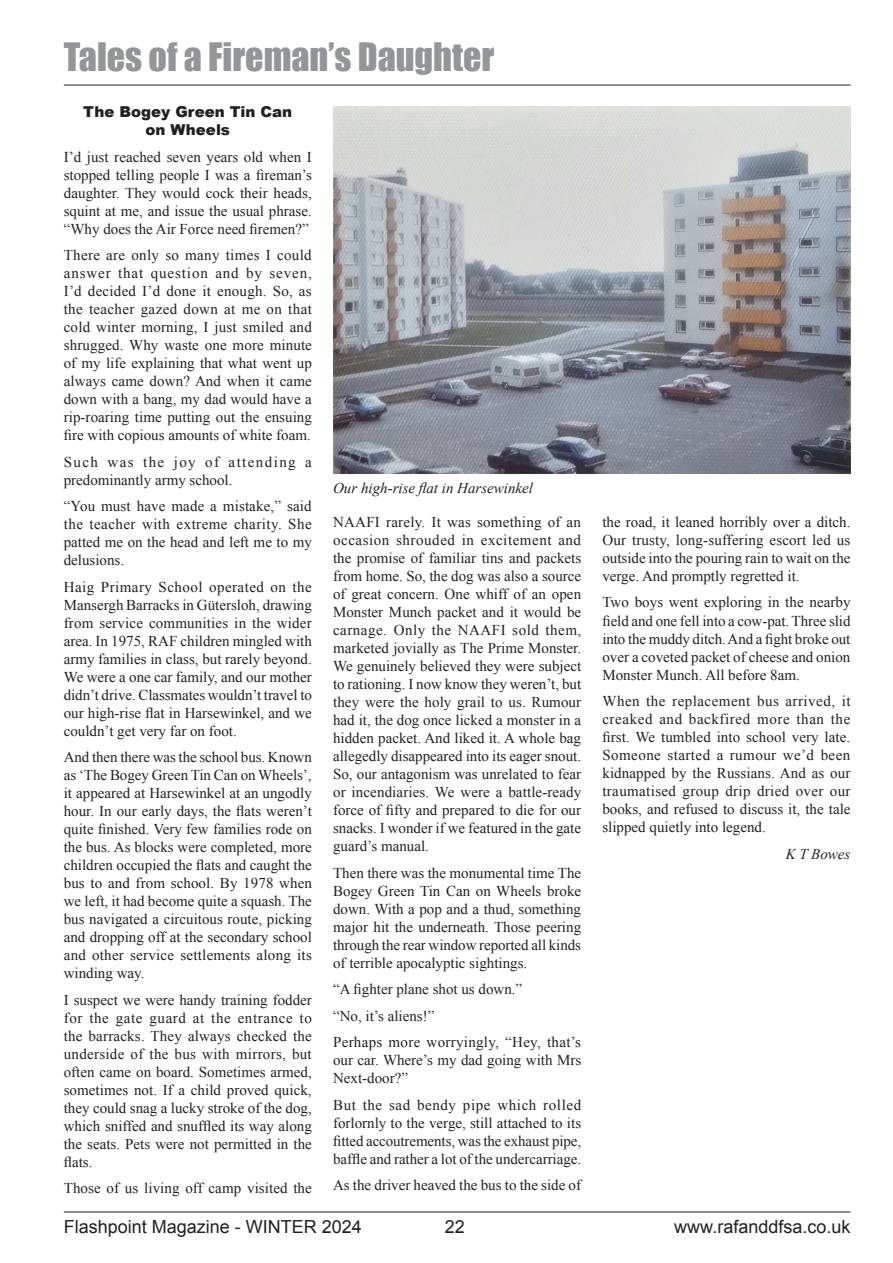
<style>
.page{position:relative;width:893px;height:1263px;background:#fff}
.page>*{position:absolute;margin:0;border:0;box-sizing:border-box;transform-origin:0 0}
.PAGE_HEADING{font:36px "Impact";color:#939598}
.t1{font:18px "Arial";color:#231f20}
.BODY{font:15px/18px "Times New Roman";color:#231f20;text-align:justify}
.Author{font:italic 15px "Times New Roman";color:#231f20}
._10PT_SUB_HEADING{font:900 15px/18px "Arial";color:#231f20;text-align:center}
</style>
<div class="page">
<hr style="left:64px;top:85px;width:787px;height:1px;background:#231f20">
<hr style="left:64px;top:1211px;width:787px;height:1px;background:#231f20">
<img style="left:333px;top:106px;width:517px;height:368px">
<p class="PAGE_HEADING" style="left:64px;top:29px;width:432px">Tales of a Fireman’s Daughter</p>
<p class="_10PT_SUB_HEADING" style="left:83px;top:102px;width:211px">The Bogey Green Tin Can on Wheels</p>
<p class="BODY" style="left:64px;top:147px;width:250px">I’d just reached seven years old when I stopped telling people I was a fireman’s daughter. They would cock their heads, squint at me, and issue the usual phrase. “Why does the Air Force need firemen?”</p>
<p class="BODY" style="left:64px;top:246px;width:250px">There are only so many times I could answer that question and by seven, I’d decided I’d done it enough. So, as the teacher gazed down at me on that cold winter morning, I just smiled and shrugged. Why waste one more minute of my life explaining that what went up always came down? And when it came down with a bang, my dad would have a rip-roaring time putting out the ensuing fire with copious amounts of white foam.</p>
<p class="BODY" style="left:64px;top:452px;width:250px">Such was the joy of attending a predominantly army school.</p>
<p class="BODY" style="left:64px;top:497px;width:250px">“You must have made a mistake,” said the teacher with extreme charity. She patted me on the head and left me to my delusions.</p>
<p class="BODY" style="left:64px;top:577px;width:250px">Haig Primary School operated on the Mansergh Barracks in Gütersloh, drawing from service communities in the wider area. In 1975, RAF children mingled with army families in class, but rarely beyond.<br>We were a one car family, and our mother didn’t drive. Classmates wouldn’t travel to our high-rise flat in Harsewinkel, and we couldn’t get very far on foot.</p>
<p class="BODY" style="left:64px;top:748px;width:250px">And then there was the school bus. Known as ‘The Bogey Green Tin Can on Wheels’, it appeared at Harsewinkel at an ungodly hour. In our early days, the flats weren’t quite finished. Very few families rode on the bus. As blocks were completed, more children occupied the flats and caught the bus to and from school. By 1978 when we left, it had become quite a squash. The bus navigated a circuitous route, picking and dropping off at the secondary school and other service settlements along its winding way.</p>
<p class="BODY" style="left:64px;top:990px;width:250px">I suspect we were handy training fodder for the gate guard at the entrance to the barracks. They always checked the underside of the bus with mirrors, but often came on board. Sometimes armed, sometimes not. If a child proved quick, they could snag a lucky stroke of the dog, which sniffed and snuffled its way along the seats. Pets were not permitted in the flats.</p>
<p class="BODY" style="left:64px;top:1179px;width:250px">Those of us living off camp visited the</p>
<p class="Author" style="left:333px;top:477px;width:201px">Our high-rise flat in Harsewinkel</p>
<p class="BODY" style="left:333px;top:513px;width:250px">NAAFI rarely. It was something of an occasion shrouded in excitement and the promise of familiar tins and packets from home. So, the dog was also a source of great concern. One whiff of an open Monster Munch packet and it would be carnage. Only the NAAFI sold them, marketed jovially as The Prime Monster.<br>We genuinely believed they were subject to rationing. I now know they weren’t, but they were the holy grail to us. Rumour had it, the dog once licked a monster in a hidden packet. And liked it. A whole bag allegedly disappeared into its eager snout.<br>So, our antagonism was unrelated to fear or incendiaries. We were a battle-ready force of fifty and prepared to die for our snacks. I wonder if we featured in the gate guard’s manual.</p>
<p class="BODY" style="left:333px;top:863px;width:250px">Then there was the monumental time The Bogey Green Tin Can on Wheels broke down. With a pop and a thud, something major hit the underneath. Those peering through the rear window reported all kinds of terrible apocalyptic sightings.</p>
<p class="BODY" style="left:333px;top:980px;width:191px">“A fighter plane shot us down.”</p>
<p class="BODY" style="left:333px;top:1006px;width:103px">“No, it’s aliens!”</p>
<p class="BODY" style="left:333px;top:1033px;width:250px">Perhaps more worryingly, “Hey, that’s our car. Where’s my dad going with Mrs Next-door?”</p>
<p class="BODY" style="left:333px;top:1095px;width:250px">But the sad bendy pipe which rolled forlornly to the verge, still attached to its fitted accoutrements, was the exhaust pipe, baffle and rather a lot of the undercarriage.</p>
<p class="BODY" style="left:333px;top:1176px;width:250px">As the driver heaved the bus to the side of</p>
<p class="BODY" style="left:602px;top:513px;width:250px">the road, it leaned horribly over a ditch.<br>Our trusty, long-suffering escort led us outside into the pouring rain to wait on the verge. And promptly regretted it.</p>
<p class="BODY" style="left:602px;top:593px;width:250px">Two boys went exploring in the nearby field and one fell into a cow-pat. Three slid into the muddy ditch. And a fight broke out over a coveted packet of cheese and onion Monster Munch. All before 8am.</p>
<p class="BODY" style="left:602px;top:692px;width:250px">When the replacement bus arrived, it creaked and backfired more than the first. We tumbled into school very late.<br>Someone started a rumour we’d been kidnapped by the Russians. And as our traumatised group drip dried over our books, and refused to discuss it, the tale slipped quietly into legend.</p>
<p class="Author" style="left:786px;top:843px;width:66px">K T Bowes</p>
<p class="t1" style="left:64px;top:1215px;width:300px">Flashpoint Magazine - WINTER 2024</p>
<p class="t1" style="left:445px;top:1215px;width:22px">22</p>
<p class="t1" style="left:674px;top:1215px;width:178px">www.rafanddfsa.co.uk</p>
</div>
